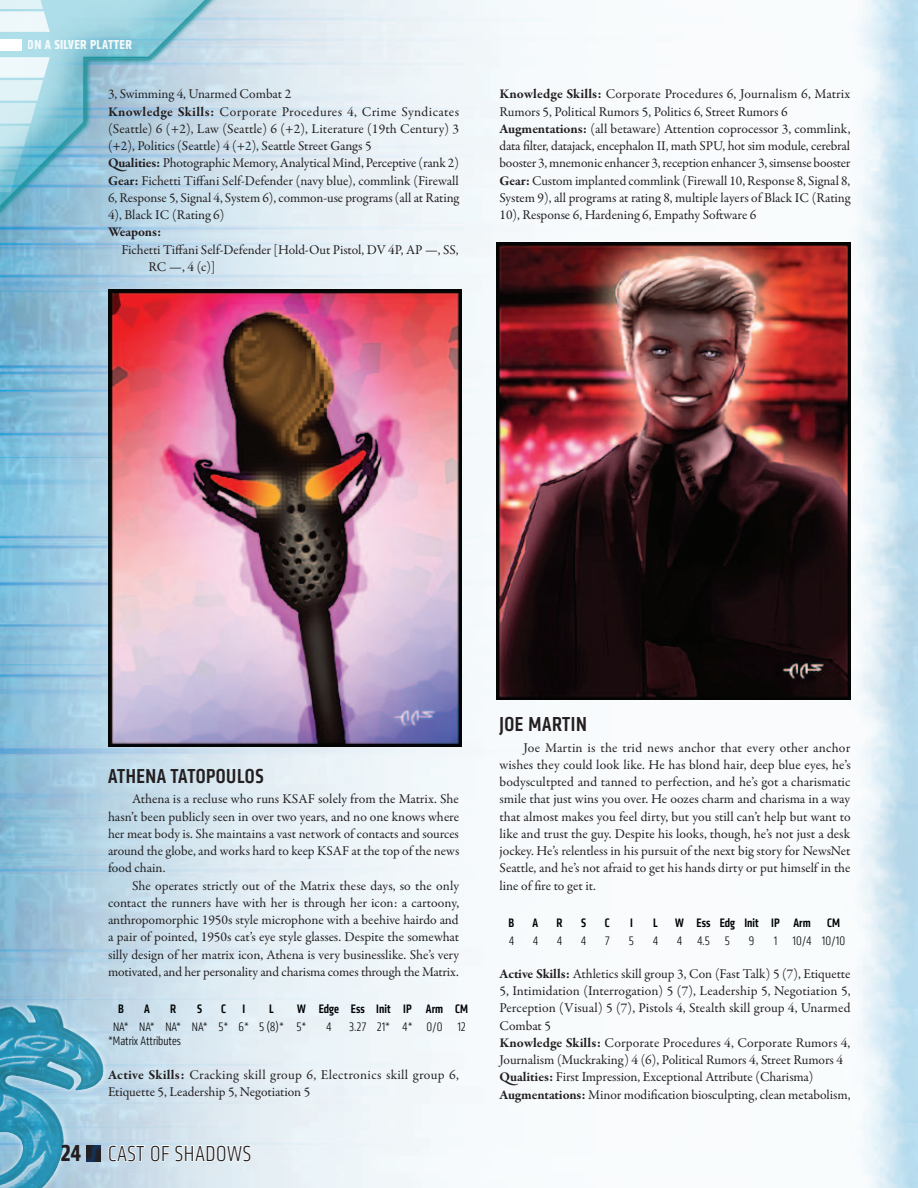
<style>
.page{position:relative;width:918px;height:1188px;background:#fff}
.page>*{position:absolute;margin:0;border:0;box-sizing:border-box;transform-origin:0 0}
.t1{font:300 condensed 22.5px "Klavika";color:#231f20}
.t2{font:500 condensed 21px "Klavika";letter-spacing:.025em;color:#231f20}
.t3{font:13.5px/17.2px "Garamond Premr Pro";letter-spacing:-.005em;color:#231f20}
.t4{font:700 condensed 13.5px "Klavika";letter-spacing:.025em;color:#fff}
.t5{font:700 13.5px "Garamond Premr Pro";letter-spacing:-.015em;color:#231f20}
.t6{font:300 condensed 12.75px "Klavika";color:#010203}
.t7{font:500 condensed 12.75px "Klavika";color:#010203}
.s1{font-weight:700}
.s2{font-weight:700;font-size:24px}
</style>
<div class="page">
<img style="left:0;top:0;width:918px;height:1188px">
<svg style="left:0;top:999px;width:109px;height:189px;background:#78b6ce"></svg>
<img style="left:0;top:1005px;width:35px;height:82px">
<div style="left:85px;top:1143px;width:18px;height:19px;background:#0099d1;opacity:.5"></div>
<svg style="left:108px;top:1140px;width:144px;height:27px"></svg>
<img style="left:108px;top:289px;width:354px;height:458px">
<img style="left:497px;top:243px;width:353px;height:457px">
<img style="left:0;top:0;width:297px;height:306px">
<svg style="left:0;top:57px;width:50px;height:135px;background:#a7d7e3"></svg>
<svg style="left:0;top:0;width:50px;height:32px;background:#e0f2f6"></svg>
<div style="left:0;top:39px;width:21px;height:12px;background:#fff"></div>
<p class="t4" style="left:28px;top:36px;width:106px">ON A SILVER PLATTER</p>
<p class="t3" style="left:108px;top:86px;width:353px">3, Swimming 4, Unarmed Combat 2<br><span class="s1">Knowledge Skills:</span> Corporate Procedures 4, Crime Syndicates (Seattle) 6 (+2), Law (Seattle) 6 (+2), Literature (19th Century) 3 (+2), Politics (Seattle) 4 (+2), Seattle Street Gangs 5<br><span class="s1">Qualities:</span> Photographic Memory, Analytical Mind, Perceptive (rank 2)<br><span class="s1">Gear:</span> Fichetti Tiffani Self-Defender (navy blue), commlink (Firewall 6, Response 5, Signal 4, System 6), common-use programs (all at Rating 4), Black IC (Rating 6)</p>
<p class="t5" style="left:108px;top:224px;width:55px">Weapons:</p>
<p class="t3" style="left:148px;top:241px;width:312px;text-indent:-27px">Fichetti Tiffani Self-Defender [Hold-Out Pistol, DV 4P, AP —, SS,<br>RC —, 4 (c)]</p>
<p class="t3" style="left:500px;top:86px;width:353px"><span class="s1">Knowledge Skills:</span> Corporate Procedures 6, Journalism 6, Matrix Rumors 5, Political Rumors 5, Politics 6, Street Rumors 6<br><span class="s1">Augmentations:</span> (all betaware) Attention coprocessor 3, commlink, data filter, datajack, encephalon II, math SPU, hot sim module, cerebral booster 3, mnemonic enhancer 3, reception enhancer 3, simsense booster <span class="s1">Gear:</span> Custom implanted commlink (Firewall 10, Response 8, Signal 8, System 9), all programs at rating 8, multiple layers of Black IC (Rating 10), Response 6, Hardening 6, Empathy Software 6</p>
<h2 class="t2" style="left:108px;top:763px;width:20px">ATHENA</h2>
<h2 class="t2" style="left:170px;top:763px;width:94px">TATOPOULOS</h2>
<p class="t3" style="left:108px;top:791px;width:353px;text-align:justify;text-indent:24px">Athena is a recluse who runs KSAF solely from the Matrix. She hasn’t been publicly seen in over two years, and no one knows where her meat body is. She maintains a vast network of contacts and sources around the globe, and works hard to keep KSAF at the top of the news food chain.</p>
<p class="t3" style="left:108px;top:877px;width:353px;text-align:justify;text-indent:24px">She operates strictly out of the Matrix these days, so the only contact the runners have with her is through her icon: a cartoony, anthropomorphic 1950s style microphone with a beehive hairdo and a pair of pointed, 1950s cat’s eye style glasses. Despite the somewhat silly design of her matrix icon, Athena is very businesslike. She’s very motivated, and her personality and charisma comes through the Matrix.</p>
<p class="t7" style="left:118px;top:1001px;width:7px">B</p>
<p class="t7" style="left:144px;top:1001px;width:7px">A</p>
<p class="t7" style="left:170px;top:1001px;width:8px">R</p>
<p class="t7" style="left:197px;top:1001px;width:6px">S</p>
<p class="t7" style="left:221px;top:1001px;width:7px">C</p>
<p class="t7" style="left:242px;top:1001px;width:4px">I</p>
<p class="t7" style="left:269px;top:1001px;width:6px">L</p>
<p class="t7" style="left:297px;top:1001px;width:172px">W EDGE ESS INIT IP ARM CM</p>
<p class="t6" style="left:113px;top:1020px;width:195px">NA* NA* NA* NA* 5* 6* 5 (8)* 5*</p>
<p class="t6" style="left:326px;top:1020px;width:7px">4</p>
<p class="t6" style="left:349px;top:1020px;width:118px">3.27 21* 4* 0/0 12</p>
<p class="t6" style="left:108px;top:1033px;width:74px">*Matrix Attributes</p>
<p class="t3" style="left:108px;top:1067px;width:352px"><span class="s1">Active Skills:</span> Cracking skill group 6, Electronics skill group 6,<br>Etiquette 5, Leadership 5, Negotiation 5</p>
<h1 class="t1" style="left:61px;top:1141px;width:135px"><span class="s2">24</span> Cast of Shadows</h1>
<h2 class="t2" style="left:500px;top:711px;width:53px">JOE MARTIN</h2>
<p class="t3" style="left:500px;top:739px;width:353px;text-align:justify;text-indent:24px">Joe Martin is the trid news anchor that every other anchor wishes they could look like. He has blond hair, deep blue eyes, he’s bodyscultpted and tanned to perfection, and he’s got a charismatic smile that just wins you over. He oozes charm and charisma in a way that almost makes you feel dirty, but you still can’t help but want to like and trust the guy. Despite his looks, though, he’s not just a desk jockey. He’s relentless in his pursuit of the next big story for NewsNet Seattle, and he’s not afraid to get his hands dirty or put himself in the line of fire to get it.</p>
<p class="t7" style="left:509px;top:915px;width:7px">B</p>
<p class="t7" style="left:533px;top:915px;width:7px">A</p>
<p class="t7" style="left:556px;top:915px;width:8px">R</p>
<p class="t7" style="left:581px;top:915px;width:6px">S</p>
<p class="t7" style="left:605px;top:915px;width:7px">C</p>
<p class="t7" style="left:630px;top:915px;width:4px">I</p>
<p class="t7" style="left:653px;top:915px;width:6px">L</p>
<p class="t7" style="left:675px;top:915px;width:137px">W ESS EDG INIT IP ARM</p>
<p class="t7" style="left:827px;top:915px;width:14px">CM</p>
<p class="t6" style="left:509px;top:934px;width:7px">4</p>
<p class="t6" style="left:533px;top:934px;width:7px">4</p>
<p class="t6" style="left:557px;top:934px;width:7px">4</p>
<p class="t6" style="left:581px;top:934px;width:7px">4</p>
<p class="t6" style="left:605px;top:934px;width:7px">7</p>
<p class="t6" style="left:629px;top:934px;width:7px">5</p>
<p class="t6" style="left:653px;top:934px;width:7px">4</p>
<p class="t6" style="left:677px;top:934px;width:55px">4 4.5 5</p>
<p class="t6" style="left:749px;top:934px;width:7px">9</p>
<p class="t6" style="left:774px;top:934px;width:73px">1 10/4 10/10</p>
<p class="t3" style="left:500px;top:965px;width:353px"><span class="s1">Active Skills:</span> Athletics skill group 3, Con (Fast Talk) 5 (7), Etiquette 5, Intimidation (Interrogation) 5 (7), Leadership 5, Negotiation 5, Perception (Visual) 5 (7), Pistols 4, Stealth skill group 4, Unarmed Combat 5<br><span class="s1">Knowledge Skills:</span> Corporate Procedures 4, Corporate Rumors 4, Journalism (Muckraking) 4 (6), Political Rumors 4, Street Rumors 4<br><span class="s1">Qualities:</span> First Impression, Exceptional Attribute (Charisma)<br><span class="s1">Augmentations:</span> Minor modification biosculpting, clean metabolism,</p>
</div>
